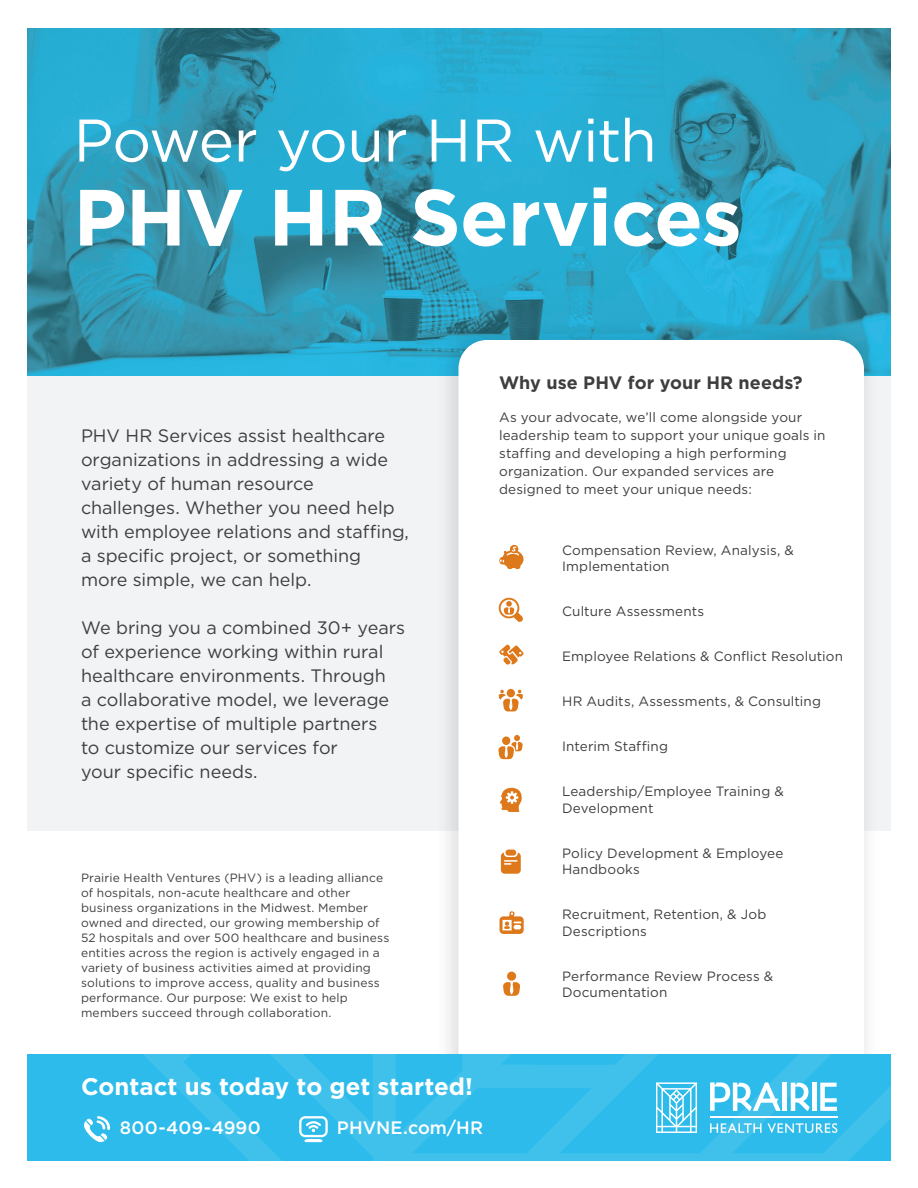
<style>
.page{position:relative;width:918px;height:1188px;background:#fff}
.page>*{position:absolute;margin:0;border:0;box-sizing:border-box;transform-origin:0 0}
.t1{font:700 79.5px "Gotham HTF";letter-spacing:-.01em;color:#fff}
.t2{font:60px "Gotham HTF";letter-spacing:-.025em;color:#fff}
.t3{font:700 24px "Gotham HTF";color:#fff}
.t4{font:18px/24px "Gotham HTF";letter-spacing:-.005em;color:#3e3e3f}
.t5{font:700 18px "Gotham HTF";letter-spacing:.005em;color:#3e3e3f}
.t6{font:500 18px "Gotham HTF";color:#fff}
.t7{font:13.5px/16.5px "Gotham HTF";letter-spacing:.01em;color:#3e3e3f}
.t8{font:12px/15px "Gotham HTF";letter-spacing:.015em;color:#3e3e3f}
</style>
<div class="page">
<img style="left:27px;top:28px;width:864px;height:348px">
<div style="left:0;top:376px;width:918px;height:455px;background:#f2f3f4"></div>
<img style="left:396px;top:283px;width:495px;height:771px">
<div style="left:459px;top:340px;width:405px;height:798px;background:#fff;border-radius:28px"></div>
<div style="left:0;top:1054px;width:918px;height:134px;background:#2cbbeb"></div>
<svg style="left:89px;top:1054px;width:802px;height:108px"></svg>
<svg style="left:656px;top:1082px;width:41px;height:51px"></svg>
<svg style="left:710px;top:1123px;width:52px;height:10px"></svg>
<svg style="left:768px;top:1123px;width:69px;height:10px"></svg>
<svg style="left:791px;top:1083px;width:19px;height:28px"></svg>
<hr style="left:783px;top:1083px;width:4px;height:28px;background:#fff">
<div style="left:812px;top:1083px;width:5px;height:28px;background:#fff"></div>
<svg style="left:820px;top:1083px;width:17px;height:28px"></svg>
<svg style="left:710px;top:1082px;width:71px;height:29px"></svg>
<hr style="left:710px;top:1116px;width:127px;height:1px;background:#fff">
<svg style="left:84px;top:1116px;width:26px;height:28px"></svg>
<svg style="left:299px;top:1116px;width:29px;height:26px"></svg>
<div style="left:505px;top:850px;width:11px;height:6px;background:#de791b;border-radius:3px"></div>
<svg style="left:501px;top:853px;width:20px;height:21px"></svg>
<svg style="left:503px;top:982px;width:17px;height:14px"></svg>
<div style="left:507px;top:972px;width:9px;height:9px;background:#de791b;border-radius:50%"></div>
<svg style="left:498px;top:735px;width:25px;height:24px"></svg>
<svg style="left:499px;top:644px;width:25px;height:21px"></svg>
<svg style="left:499px;top:544px;width:25px;height:25px"></svg>
<svg style="left:499px;top:690px;width:24px;height:21px"></svg>
<svg style="left:500px;top:787px;width:22px;height:25px"></svg>
<svg style="left:499px;top:598px;width:24px;height:24px"></svg>
<svg style="left:500px;top:911px;width:24px;height:23px"></svg>
<div style="left:0;top:0;width:26px;height:1188px;background:#fff"></div>
<div style="left:891px;top:0;width:27px;height:1188px;background:#fff"></div>
<div style="left:0;top:1162px;width:918px;height:26px;background:#fff"></div>
<h2 class="t2" style="left:74px;top:107px;width:585px">Power your HR with</h2>
<h1 class="t1" style="left:74px;top:171px;width:670px">PHV HR Services</h1>
<h3 class="t4" style="left:81px;top:424px;width:329px">PHV HR Services assist healthcare organizations in addressing a wide variety of human resource challenges. Whether you need help with employee relations and staffing, a specific project, or something more simple, we can help.</h3>
<h3 class="t4" style="left:81px;top:616px;width:326px">We bring you a combined 30+ years of experience working within rural healthcare environments. Through<br>a collaborative model, we leverage the expertise of multiple partners<br>to customize our services for<br>your specific needs.</h3>
<p class="t8" style="left:81px;top:870px;width:310px">Prairie Health Ventures (PHV) is a leading alliance of hospitals, non-acute healthcare and other business organizations in the Midwest. Member owned and directed, our growing membership of 52 hospitals and over 500 healthcare and business entities across the region is actively engaged in a variety of business activities aimed at providing solutions to improve access, quality and business performance. Our purpose: We exist to help members succeed through collaboration.</p>
<h3 class="t5" style="left:499px;top:372px;width:305px">Why use PHV for your HR needs?</h3>
<p class="t7" style="left:499px;top:408px;width:328px;line-height:18px">As your advocate, we’ll come alongside your leadership team to support your unique goals in staffing and developing a high performing organization. Our expanded services are designed to meet your unique needs:</p>
<p class="t7" style="left:562px;top:542px;width:233px">Compensation Review, Analysis, &amp;<br>Implementation</p>
<p class="t7" style="left:562px;top:603px;width:144px">Culture Assessments</p>
<p class="t7" style="left:562px;top:648px;width:282px">Employee Relations &amp; Conflict Resolution</p>
<p class="t7" style="left:562px;top:693px;width:260px">HR Audits, Assessments, &amp; Consulting</p>
<p class="t7" style="left:562px;top:738px;width:107px">Interim Staffing</p>
<p class="t7" style="left:562px;top:783px;width:223px">Leadership/Employee Training &amp;<br>Development</p>
<p class="t7" style="left:562px;top:844px;width:223px">Policy Development &amp; Employee<br>Handbooks</p>
<p class="t7" style="left:562px;top:906px;width:206px">Recruitment, Retention, &amp; Job<br>Descriptions</p>
<p class="t7" style="left:562px;top:967px;width:213px">Performance Review Process &amp;<br>Documentation</p>
<h3 class="t3" style="left:81px;top:1073px;width:394px">Contact us today to get started!</h3>
<h3 class="t6" style="left:120px;top:1118px;width:142px">800-409-4990</h3>
<h3 class="t6" style="left:337px;top:1118px;width:148px">PHVNE.com/HR</h3>
</div>
